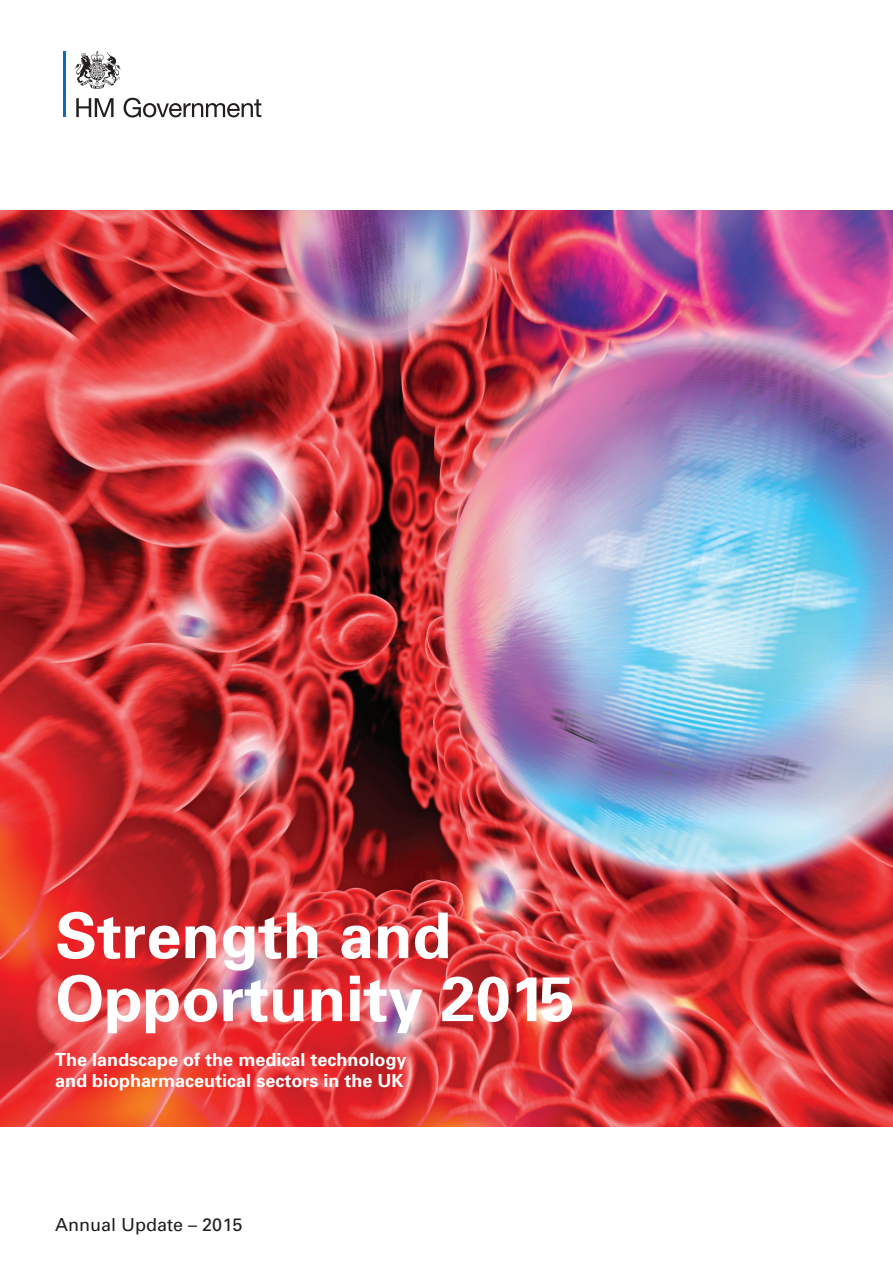
<style>
.page{position:relative;width:893px;height:1263px;background:#fff}
.page>*{position:absolute;margin:0;border:0;box-sizing:border-box;transform-origin:0 0}
.t1{font:700 63px/63px "Univers";color:#fff}
.t2{font:700 18px/21px "Univers";color:#fff}
.t3{font:18px "Univers";color:#231f20}
</style>
<div class="page">
<img style="left:0;top:210px;width:893px;height:916px">
<hr style="left:63px;top:51px;width:3px;height:66px;background:#0d6cb6">
<svg style="left:76px;top:98px;width:38px;height:19px"></svg>
<svg style="left:124px;top:98px;width:137px;height:19px"></svg>
<svg style="left:75px;top:51px;width:46px;height:38px"></svg>
<p class="t1" style="left:55px;top:902px;width:521px">Strength and<br>Opportunity 2015</p>
<p class="t2" style="left:55px;top:1048px;width:353px">The landscape of the medical technology and biopharmaceutical sectors in the UK</p>
<p class="t3" style="left:55px;top:1213px;width:189px">Annual Update – 2015</p>
</div>
